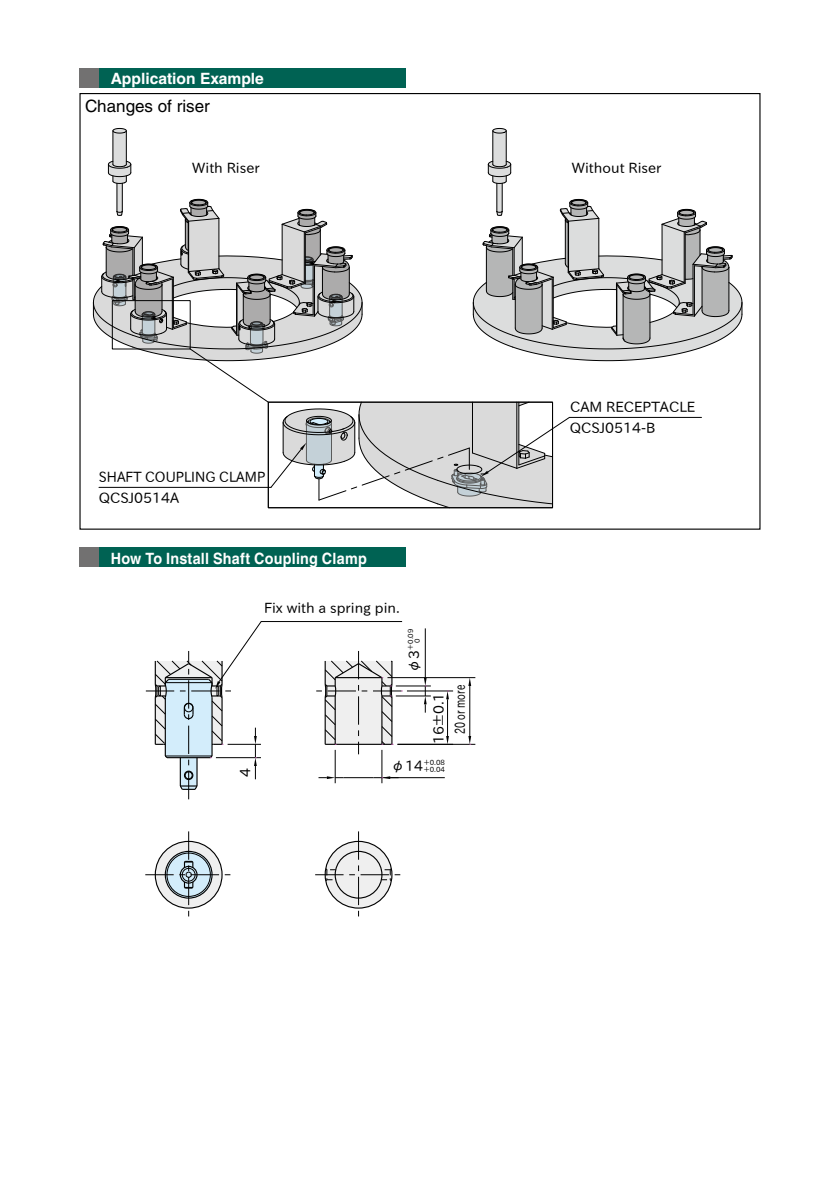
<style>
.page{position:relative;width:840px;height:1191px;background:#fff}
.page>*{position:absolute;margin:0;border:0;box-sizing:border-box;transform-origin:0 0}
.t1{font:17px "Helvetica LT Std";color:#000}
.t2{font:700 15.6px "Helvetica LT Std";letter-spacing:.01em;color:#fff;scale:.92 1}
.t3{font:700 15.6px "Helvetica LT Std";letter-spacing:.01em;color:#fff}
.t4{font:14.2px/20.8px "IPAP Gothic";color:#000}
.t5{font:14.2px/20.8px "IPAP Gothic";color:#000;scale:.95 1}
.t6{font:7px/6.6px "IPAP Gothic";color:#000;text-align:right}
.s1{font-size:14.2px}
</style>
<div class="page">
<div style="left:79px;top:68px;width:20px;height:20px;background:#727171"></div>
<div style="left:99px;top:68px;width:306px;height:20px;background:#006253"></div>
<div style="left:79px;top:547px;width:20px;height:20px;background:#727171"></div>
<div style="left:99px;top:547px;width:306px;height:20px;background:#006253"></div>
<svg style="left:93px;top:128px;width:649px;height:380px"></svg>
<hr style="left:381px;top:777px;width:63px;height:1px;background:#000">
<hr style="left:395px;top:695px;width:35px;height:1px;background:#000">
<hr style="left:395px;top:685px;width:35px;height:1px;background:#000">
<hr style="left:424px;top:628px;width:1px;height:49px;background:#000">
<hr style="left:406px;top:690px;width:47px;height:1px;background:#000">
<hr style="left:447px;top:699px;width:1px;height:37px;background:#000">
<svg style="left:446px;top:736px;width:2px;height:8px"></svg>
<hr style="left:387px;top:677px;width:88px;height:1px;background:#000">
<hr style="left:397px;top:744px;width:78px;height:1px;background:#000">
<hr style="left:469px;top:686px;width:1px;height:50px;background:#000">
<svg style="left:468px;top:677px;width:3px;height:9px"></svg>
<svg style="left:315px;top:831px;width:86px;height:86px"></svg>
<svg style="left:145px;top:831px;width:86px;height:86px"></svg>
<div style="left:180px;top:866px;width:17px;height:17px;border:1px solid #000;border-radius:50%"></div>
<div style="left:165px;top:851px;width:47px;height:47px;border:1px solid #000;border-radius:50%"></div>
<div style="left:155px;top:841px;width:67px;height:67px;border:1px solid #000;border-radius:50%"></div>
<div style="left:324px;top:841px;width:68px;height:67px;border:1px solid #000;border-radius:50%"></div>
<div style="left:334px;top:851px;width:48px;height:47px;border:1px solid #000;border-radius:50%"></div>
<svg style="left:423px;top:677px;width:3px;height:35px"></svg>
<svg style="left:446px;top:690px;width:2px;height:9px"></svg>
<svg style="left:146px;top:621px;width:256px;height:178px"></svg>
<svg style="left:468px;top:736px;width:3px;height:9px"></svg>
<p class="t3" style="left:111px;top:69px;width:155px">Application Example</p>
<p class="t1" style="left:85px;top:97px;width:126px">Changes of riser</p>
<p class="t4" style="left:192px;top:158px;width:69px">With Riser</p>
<p class="t4" style="left:571px;top:158px;width:91px">Without Riser</p>
<p class="t5" style="left:99px;top:467px;width:177px">SHAFT COUPLING CLAMP<br>QCSJ0514A</p>
<p class="t2" style="left:111px;top:549px;width:280px">How To Install Shaft Coupling Clamp</p>
<p class="t4" style="left:235px;top:777px;width:10px;rotate:-90deg">4</p>
<p class="t4" style="left:264px;top:598px;width:137px">Fix with a spring pin.</p>
<p class="t6" style="left:407px;top:643px;width:16px;text-align:left;text-indent:-29px;rotate:-90deg"><span class="s1">φ3</span>＋0.09<br>0</p>
<p class="t4" style="left:428px;top:734px;width:51px;text-indent:-9px;rotate:-90deg">16±0.1<br>20 or more</p>
<p class="t6" style="left:390px;top:760px;width:55px"><span class="s1">φ14</span>＋0.08＋0.04</p>
<p class="t4" style="left:569px;top:397px;width:127px">CAM RECEPTACLE<br>QCSJ0514-B</p>
</div>
